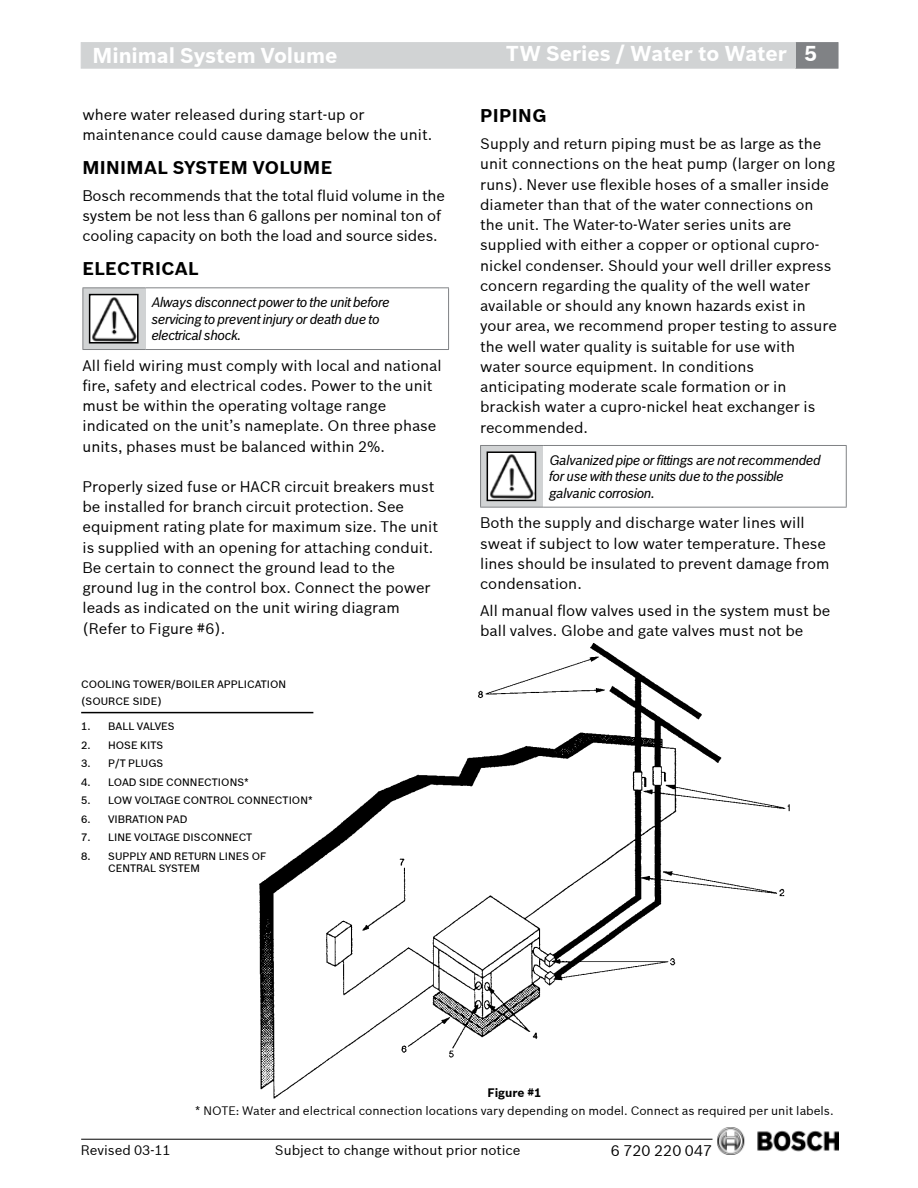
<style>
.page{position:relative;width:918px;height:1188px;background:#fff}
.page>*{position:absolute;margin:0;border:0;box-sizing:border-box;transform-origin:0 0}
.t1{font:700 21px "Bosch Sans";color:#fff}
.t2{font:700 18px "Bosch Sans";letter-spacing:.02em;color:#000}
.t3{font:15px/20.2px "Bosch Sans";color:#000}
.t4{font:italic 13.5px/16.5px "Bosch Office Sans";letter-spacing:-.025em;color:#000}
.t5{font:13.5px "Bosch Sans";color:#000}
.t6{font:12px "Bosch Sans";color:#000}
.t7{font:700 12px "Bosch Sans";color:#000}
.t8{font:500 10.5px/17px "Bosch Sans";color:#000}
</style>
<div class="page">
<div style="left:795px;top:42px;width:43px;height:27px;background:#808285;border:1px solid #808285"></div>
<div style="left:81px;top:42px;width:715px;height:27px;background:#d1d3d4;border:1px solid #d1d3d4"></div>
<hr style="left:81px;top:1139px;width:632px;height:1px;background:#000">
<img style="left:717px;top:1127px;width:121px;height:27px">
<div style="left:83px;top:288px;width:62px;height:62px;background:#d1d3d4"></div>
<hr style="left:145px;top:287px;width:304px;height:1px;background:#808285">
<hr style="left:448px;top:288px;width:1px;height:61px;background:#808285">
<hr style="left:145px;top:349px;width:304px;height:1px;background:#808285">
<hr style="left:82px;top:287px;width:63px;height:1px;background:#808285">
<hr style="left:82px;top:288px;width:1px;height:61px;background:#808285">
<hr style="left:82px;top:349px;width:63px;height:1px;background:#808285">
<img style="left:92px;top:297px;width:44px;height:44px">
<div style="left:89px;top:294px;width:50px;height:50px;border:2px solid #000"></div>
<div style="left:481px;top:445px;width:62px;height:62px;background:#d1d3d4"></div>
<hr style="left:543px;top:445px;width:304px;height:1px;background:#808285">
<hr style="left:846px;top:446px;width:1px;height:61px;background:#808285">
<hr style="left:543px;top:507px;width:304px;height:1px;background:#808285">
<hr style="left:480px;top:445px;width:63px;height:1px;background:#808285">
<hr style="left:480px;top:446px;width:1px;height:61px;background:#808285">
<hr style="left:480px;top:507px;width:63px;height:1px;background:#808285">
<img style="left:490px;top:454px;width:43px;height:44px">
<div style="left:487px;top:451px;width:49px;height:50px;border:2px solid #000"></div>
<img style="left:195px;top:643px;width:595px;height:456px">
<hr style="left:81px;top:712px;width:232px;height:1px;background:#000">
<h1 class="t1" style="left:92px;top:42px;width:246px">Minimal System Volume</h1>
<p class="t3" style="left:82px;top:104px;width:351px">where water released during start-up or maintenance could cause damage below the unit.</p>
<p class="t2" style="left:82px;top:156px;width:184px">MIN IMAL SYSTEM VOLU</p>
<p class="t2" style="left:303px;top:156px;width:28px">ME</p>
<p class="t3" style="left:82px;top:185px;width:364px">Bosch recommends that the total fluid volume in the system be not less than 6 gallons per nominal ton of cooling capacity on both the load and source sides.</p>
<p class="t2" style="left:82px;top:257px;width:12px">ELE</p>
<p class="t2" style="left:117px;top:257px;width:71px">CTRICAL</p>
<p class="t4" style="left:151px;top:294px;width:240px">Always disconnect power to the unit before servicing to prevent injury or death due to electrical shock.</p>
<p class="t3" style="left:82px;top:355px;width:361px">All field wiring must comply with local and national fire, safety and electrical codes. Power to the unit must be within the operating voltage range indicated on the unit’s nameplate. On three phase units, phases must be balanced within 2%.</p>
<p class="t3" style="left:82px;top:476px;width:357px">Properly sized fuse or HACR circuit breakers must be installed for branch circuit protection. See equipment rating plate for maximum size. The unit is supplied with an opening for attaching conduit.<br>Be certain to connect the ground lead to the ground lug in the control box. Connect the power leads as indicated on the unit wiring diagram (Refer to Figure #6).</p>
<p class="t8" style="left:81px;top:676px;width:206px">COOLING TOWER/BOILER APPLICATION (SOURCE SIDE)</p>
<p class="t8" style="left:81px;top:718px;width:95px">1. BALL VALVES</p>
<p class="t8" style="left:81px;top:737px;width:84px">2. HOSE KITS</p>
<p class="t8" style="left:81px;top:755px;width:84px">3. P/T PLUGS</p>
<p class="t8" style="left:81px;top:773px;width:20px">4. LOAD</p>
<p class="t8" style="left:139px;top:773px;width:7px">SIDE</p>
<p class="t8" style="left:166px;top:773px;width:8px">CONNECTIONS</p>
<p class="t8" style="left:244px;top:773px;width:6px">*</p>
<p class="t8" style="left:81px;top:792px;width:233px">5. LOW VOLTAGE CONTROL CONNECTION*</p>
<p class="t8" style="left:81px;top:810px;width:19px">6. VIBR</p>
<p class="t8" style="left:132px;top:810px;width:14px">ATION</p>
<p class="t8" style="left:166px;top:810px;width:8px">PAD</p>
<p class="t8" style="left:81px;top:829px;width:19px">7. LINE</p>
<p class="t8" style="left:134px;top:829px;width:8px">VOLTAGE</p>
<p class="t8" style="left:183px;top:829px;width:8px">DISCONNECT</p>
<p class="t8" style="left:108px;top:850px;width:160px;line-height:12px;text-indent:-27px">8. SUPPLY AND RETURN LINES OF<br>CENTRAL SYSTEM</p>
<h1 class="t1" style="left:506px;top:41px;width:312px">TW Series / Water to Water 5</h1>
<p class="t2" style="left:480px;top:105px;width:68px">PIPING</p>
<p class="t3" style="left:480px;top:133px;width:358px">Supply and return piping must be as large as the unit connections on the heat pump (larger on long runs). Never use flexible hoses of a smaller inside diameter than that of the water connections on the unit. The Water-to-Water series units are supplied with either a copper or optional cupro&shy;nickel condenser. Should your well driller express concern regarding the quality of the well water available or should any known hazards exist in your area, we recommend proper testing to assure the well water quality is suitable for use with water source equipment. In conditions anticipating moderate scale formation or in brackish water a cupro-nickel heat exchanger is recommended.</p>
<p class="t4" style="left:549px;top:451px;width:273px">Galvanized pipe or fittings are not recommended for use with these units due to the possible galvanic corrosion.</p>
<p class="t3" style="left:480px;top:513px;width:351px">Both the supply and discharge water lines will sweat if subject to low water temperature. These lines should be insulated to prevent damage from condensation.</p>
<p class="t3" style="left:480px;top:600px;width:352px">All manual flow valves used in the system must be ball valves. Globe and gate valves must not be</p>
<p class="t7" style="left:487px;top:1085px;width:56px">Figure #1</p>
<p class="t6" style="left:195px;top:1103px;width:640px">* NOTE: Water and electrical connection locations vary depending on model. Connect as required per unit labels.</p>
<p class="t5" style="left:81px;top:1142px;width:91px">Revised 03-11</p>
<p class="t5" style="left:275px;top:1142px;width:247px">Subject to change without prior notice</p>
<p class="t3" style="left:611px;top:1141px;width:103px">6 720 220 047</p>
</div>
